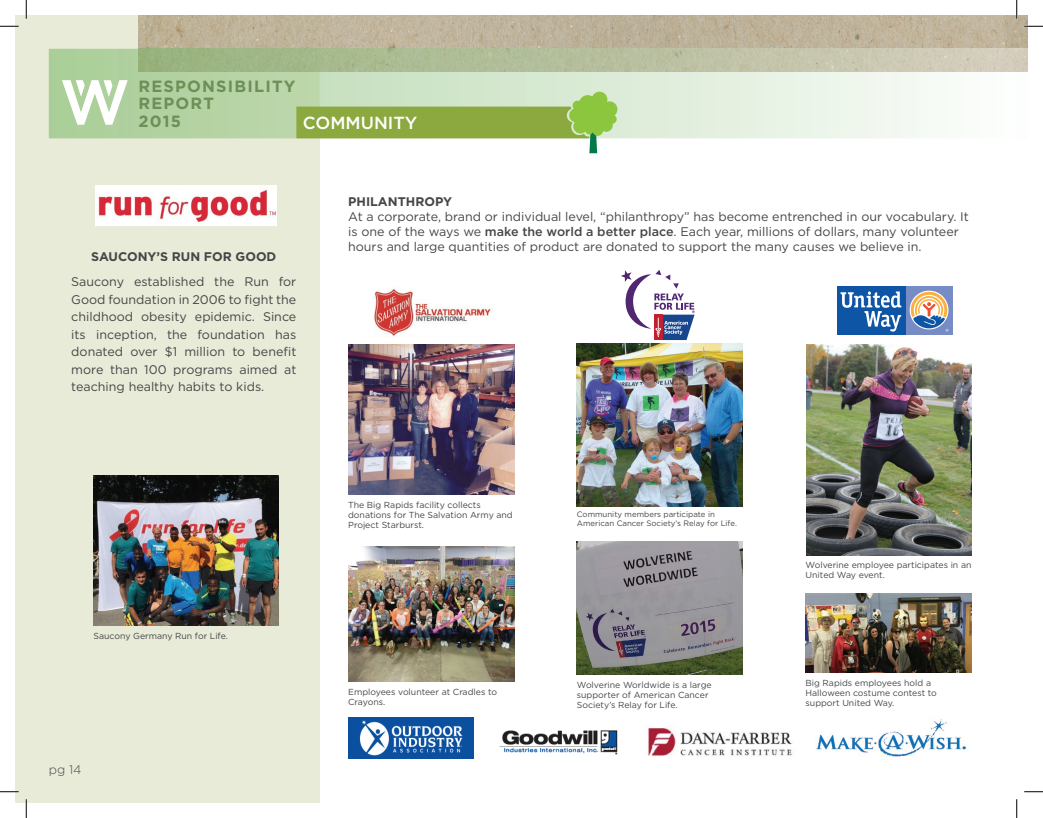
<style>
.page{position:relative;width:1043px;height:818px;background:#fff}
.page>*{position:absolute;margin:0;border:0;box-sizing:border-box;transform-origin:0 0}
.t1{font:500 17.5px "Gotham";color:#fff}
.t2{font:700 16.25px/17.5px "Gotham";letter-spacing:.075em;color:#6c9056}
.t3{font:12.5px/17.5px "Gotham";color:#454647;text-align:justify}
.t4{font:700 12.5px "Gotham";color:#454647}
.t5{font:300 12.5px "Gotham";color:#454647}
.t6{font:8.75px/10px "Gotham";color:#454647}
.t7{font:7.88px/9px "Gotham";color:#454647}
.s1{font-weight:500}
</style>
<div class="page">
<div style="left:15px;top:15px;width:305px;height:787px;background:#e8ebd7"></div>
<img style="left:138px;top:15px;width:890px;height:34px">
<svg style="left:617px;top:71px;width:388px;height:67px"></svg>
<img style="left:617px;top:49px;width:388px;height:22px">
<img style="left:1005px;top:49px;width:23px;height:23px">
<img style="left:348px;top:344px;width:166px;height:151px">
<svg style="left:49px;top:49px;width:568px;height:104px;background:#b9d0a0"></svg>
<img style="left:816px;top:719px;width:150px;height:38px">
<svg style="left:621px;top:270px;width:73px;height:70px"></svg>
<img style="left:94px;top:475px;width:184px;height:151px">
<img style="left:805px;top:593px;width:166px;height:79px">
<img style="left:348px;top:546px;width:166px;height:135px">
<img style="left:577px;top:344px;width:166px;height:162px">
<img style="left:577px;top:541px;width:166px;height:133px">
<img style="left:806px;top:344px;width:165px;height:211px">
<img style="left:348px;top:718px;width:126px;height:40px">
<img style="left:648px;top:727px;width:144px;height:29px">
<img style="left:374px;top:289px;width:117px;height:48px">
<div style="left:905px;top:286px;width:47px;height:48px;background:#778bc5"></div>
<div style="left:837px;top:286px;width:68px;height:48px;background:#0e55a5"></div>
<svg style="left:909px;top:290px;width:39px;height:39px"></svg>
<svg style="left:840px;top:291px;width:61px;height:40px"></svg>
<svg style="left:910px;top:292px;width:38px;height:39px"></svg>
<img style="left:499px;top:730px;width:119px;height:25px">
<img style="left:96px;top:185px;width:180px;height:40px">
<svg style="left:0;top:25px;width:19px;height:2px"></svg>
<svg style="left:1024px;top:25px;width:18px;height:2px"></svg>
<svg style="left:0;top:791px;width:19px;height:1px"></svg>
<svg style="left:1024px;top:791px;width:18px;height:1px"></svg>
<svg style="left:25px;top:0;width:2px;height:19px"></svg>
<svg style="left:25px;top:799px;width:2px;height:19px"></svg>
<svg style="left:1015px;top:0;width:2px;height:19px"></svg>
<svg style="left:1016px;top:799px;width:1px;height:19px"></svg>
<h2 class="t2" style="left:138px;top:77px;width:159px">RESPONSIBILITY<br>REPORT<br>2015</h2>
<h1 class="t1" style="left:303px;top:112px;width:116px">COMMUNITY</h1>
<p class="t4" style="left:91px;top:248px;width:187px">SAUCONY’S RUN FOR GOOD</p>
<p class="t3" style="left:71px;top:273px;width:227px">Saucony established the Run for Good foundation in 2006 to fight the childhood obesity epidemic. Since its inception, the foundation has donated over $1 million to benefit more than 100 programs aimed at teaching healthy habits to kids.</p>
<p class="t6" style="left:94px;top:630px;width:136px">Saucony Germany Run for Life.</p>
<p class="t5" style="left:49px;top:761px;width:34px">pg 14</p>
<p class="t4" style="left:348px;top:193px;width:105px">PHILANTHROPY</p>
<p class="t3" style="left:348px;top:209px;width:622px;line-height:15px;text-align:left">At a corporate, brand or individual level, “philanthropy” has become entrenched in our vocabulary. It is one of the ways we <span class="s1">make the world a better place</span>. Each year, millions of dollars, many volunteer hours and large quantities of product are donated to support the many causes we believe in.</p>
<p class="t6" style="left:348px;top:499px;width:166px">The Big Rapids facility collects donations for The Salvation Army and<br>Project Starburst.</p>
<p class="t6" style="left:348px;top:687px;width:150px">Employees volunteer at Cradles to<br>Crayons.</p>
<p class="t7" style="left:577px;top:510px;width:161px">Community members participate in<br>American Cancer Society’s Relay for Life.</p>
<p class="t6" style="left:577px;top:679px;width:136px">Wolverine Worldwide is a large supporter of American Cancer<br>Society’s Relay for Life.</p>
<p class="t6" style="left:805px;top:559px;width:167px">Wolverine employee participates in an<br>United Way event.</p>
<p class="t6" style="left:805px;top:677px;width:133px">Big Rapids employees hold a<br>Halloween costume contest to support United Way.</p>
</div>
